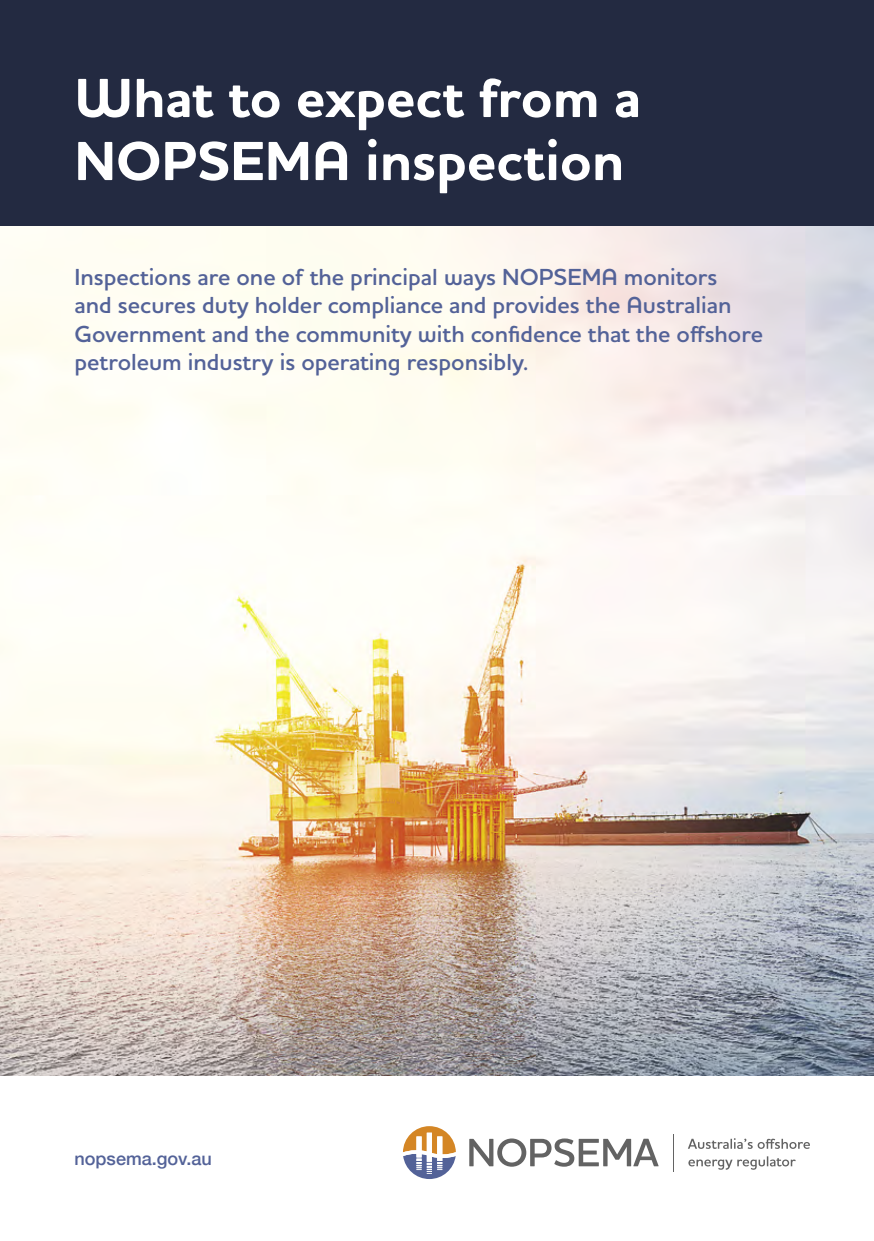
<style>
.page{position:relative;width:874px;height:1241px;background:#fff}
.page>*{position:absolute;margin:0;border:0;box-sizing:border-box;transform-origin:0 0}
.t1{font:700 56px/63px "Houschka Pro";color:#fff}
.t2{font:600 23.62px/28.3px "Houschka Pro";color:#536298}
.t3{font:500 18.03px "Helvetica Neue";color:#536298}
</style>
<div class="page">
<div style="left:0;top:0;width:873px;height:953px;background:#232a41"></div>
<svg style="left:403px;top:1126px;width:52px;height:52px"></svg>
<svg style="left:469px;top:1138px;width:189px;height:28px"></svg>
<svg style="left:688px;top:1138px;width:121px;height:10px"></svg>
<svg style="left:688px;top:1156px;width:107px;height:13px"></svg>
<hr style="left:672px;top:1133px;width:1px;height:38px;background:#636363">
<img style="left:0;top:227px;width:873px;height:848px">
<h1 class="t1" style="left:74px;top:68px;width:568px">What to expect from a<br>NOPSEMA inspection</h1>
<p class="t2" style="left:74px;top:262px;width:689px">Inspections are one of the principal ways NOPSEMA monitors<br>and secures duty holder compliance and provides the Australian Government and the community with confidence that the offshore petroleum industry is operating responsibly.</p>
<p class="t3" style="left:74px;top:1144px;width:139px">nopsema.gov.au</p>
</div>
